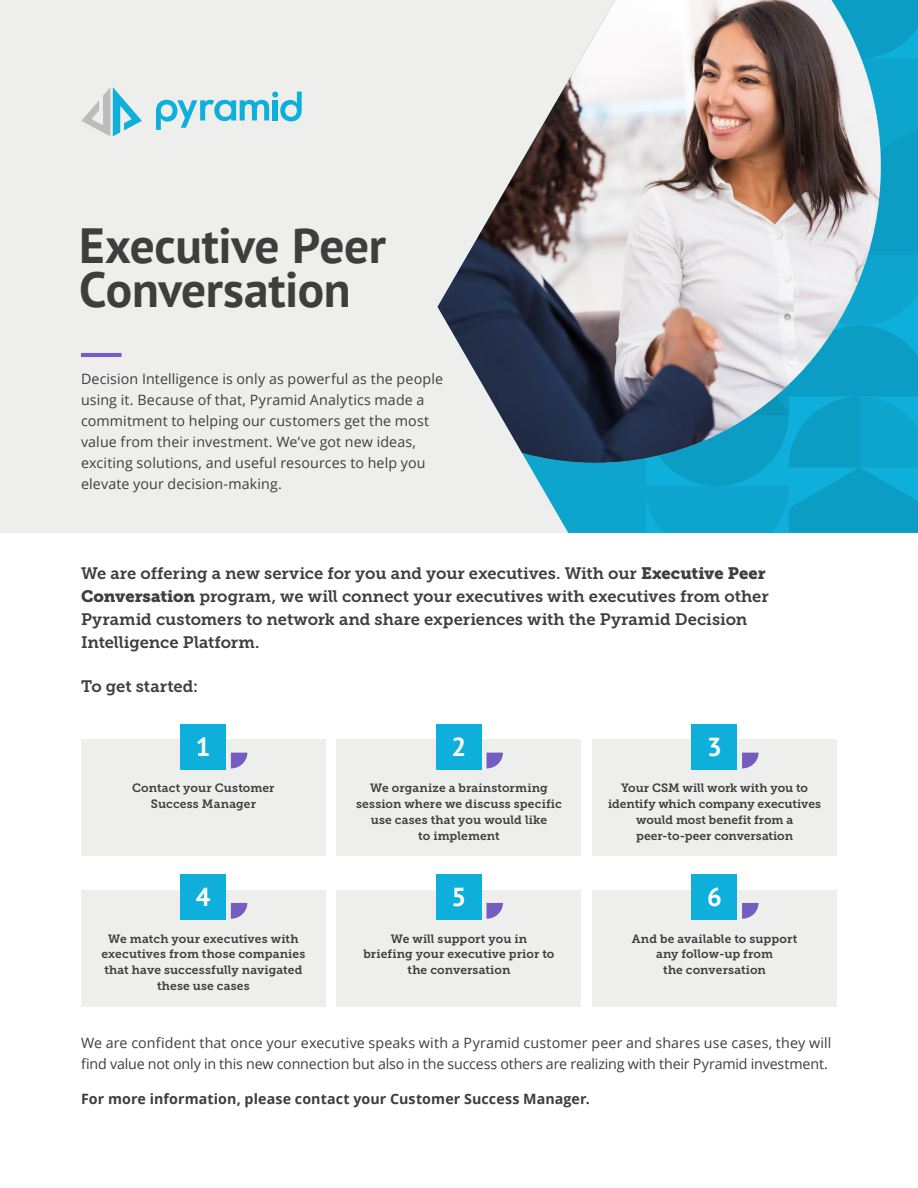
<style>
.page{position:relative;width:918px;height:1188px;background:#fff}
.page>*{position:absolute;margin:0;border:0;box-sizing:border-box;transform-origin:0 0}
.Head_1{font:700 49.35px/44.2px "PT Sans";letter-spacing:-.01em;color:#3e3e3e}
.t1{font:700 25.95px "PT Sans";color:#fff}
.t2{font:16.5px/23.2px "Museo Slab 700";color:#3e3e3e}
.Body_Copy{font:14.25px/21px "Open Sans";letter-spacing:.005em;color:#3e3e3e}
.t3{font:700 14.25px "Open Sans";letter-spacing:.01em;color:#3e3e3e}
.t4{font:12px/15.8px "Museo Slab 700";letter-spacing:.01em;color:#3e3e3e;text-align:center}
.s1{font-family:"Museo Slab 900"}
</style>
<div class="page">
<div style="left:81px;top:740px;width:245px;height:116px;background:#eeeeec"></div>
<div style="left:337px;top:740px;width:244px;height:116px;background:#eeeeec"></div>
<div style="left:592px;top:740px;width:245px;height:116px;background:#eeeeec"></div>
<div style="left:181px;top:724px;width:45px;height:45px;background:#0eafdb"></div>
<svg style="left:231px;top:753px;width:16px;height:15px"></svg>
<div style="left:436px;top:724px;width:46px;height:45px;background:#0eafdb"></div>
<svg style="left:486px;top:753px;width:17px;height:15px"></svg>
<div style="left:692px;top:724px;width:45px;height:45px;background:#0eafdb"></div>
<svg style="left:742px;top:753px;width:17px;height:15px"></svg>
<div style="left:81px;top:890px;width:245px;height:116px;background:#eeeeec"></div>
<div style="left:337px;top:890px;width:244px;height:116px;background:#eeeeec"></div>
<div style="left:592px;top:890px;width:245px;height:116px;background:#eeeeec"></div>
<div style="left:181px;top:874px;width:45px;height:46px;background:#0eafdb"></div>
<svg style="left:231px;top:903px;width:16px;height:16px"></svg>
<div style="left:436px;top:874px;width:46px;height:46px;background:#0eafdb"></div>
<svg style="left:486px;top:903px;width:17px;height:16px"></svg>
<div style="left:692px;top:874px;width:45px;height:46px;background:#0eafdb"></div>
<svg style="left:742px;top:903px;width:17px;height:16px"></svg>
<div style="left:0;top:0;width:918px;height:532px;background:#eeeeec"></div>
<svg style="left:156px;top:92px;width:146px;height:38px"></svg>
<div style="left:273px;top:100px;width:5px;height:20px;background:#0eafdb"></div>
<svg style="left:82px;top:88px;width:60px;height:48px"></svg>
<hr style="left:81px;top:353px;width:41px;height:4px;background:#755cc0">
<svg style="left:528px;top:0;width:390px;height:532px;background:#13a5cd"></svg>
<img style="left:438px;top:0;width:443px;height:463px">
<p class="Head_1" style="left:79px;top:222px;width:308px">Executive Peer<br>Conversation</p>
<p class="Body_Copy" style="left:81px;top:368px;width:364px">Decision Intelligence is only as powerful as the people using it. Because of that, Pyramid Analytics made a commitment to helping our customers get the most value from their investment. We’ve got new ideas, exciting solutions, and useful resources to help you elevate your decision-making.</p>
<p class="t2" style="left:81px;top:561px;width:689px">We are offering a new service for you and your executives. With our <span class="s1">Executive Peer Conversation</span> program, we will connect your executives with executives from other Pyramid customers to network and share experiences with the Pyramid Decision Intelligence Platform.</p>
<p class="t2" style="left:81px;top:675px;width:119px">To get started:</p>
<p class="t1" style="left:196px;top:729px;width:16px">1</p>
<p class="t1" style="left:451px;top:729px;width:16px">2</p>
<p class="t1" style="left:707px;top:729px;width:16px">3</p>
<p class="t4" style="left:132px;top:780px;width:144px">Contact your Customer<br>Success Manager</p>
<p class="t4" style="left:356px;top:780px;width:207px">We organize a brainstorming session where we discuss specific use cases that you would like<br>to implement</p>
<p class="t4" style="left:608px;top:780px;width:215px">Your CSM will work with you to identify which company executives would most benefit from a peer-to-peer conversation</p>
<p class="t1" style="left:196px;top:880px;width:16px">4</p>
<p class="t1" style="left:451px;top:880px;width:16px">5</p>
<p class="t1" style="left:707px;top:880px;width:16px">6</p>
<p class="t4" style="left:101px;top:931px;width:205px">We match your executives with executives from those companies that have successfully navigated these use cases</p>
<p class="t4" style="left:363px;top:931px;width:193px">We will support you in<br>briefing your executive prior to the conversation</p>
<p class="t4" style="left:632px;top:931px;width:167px">And be available to support any follow-up from<br>the conversation</p>
<p class="Body_Copy" style="left:81px;top:1032px;width:752px">We are confident that once your executive speaks with a Pyramid customer peer and shares use cases, they will find value not only in this new connection but also in the success others are realizing with their Pyramid investment.</p>
<p class="t3" style="left:81px;top:1089px;width:510px">For more information, please contact your Customer Success Manager.</p>
</div>
